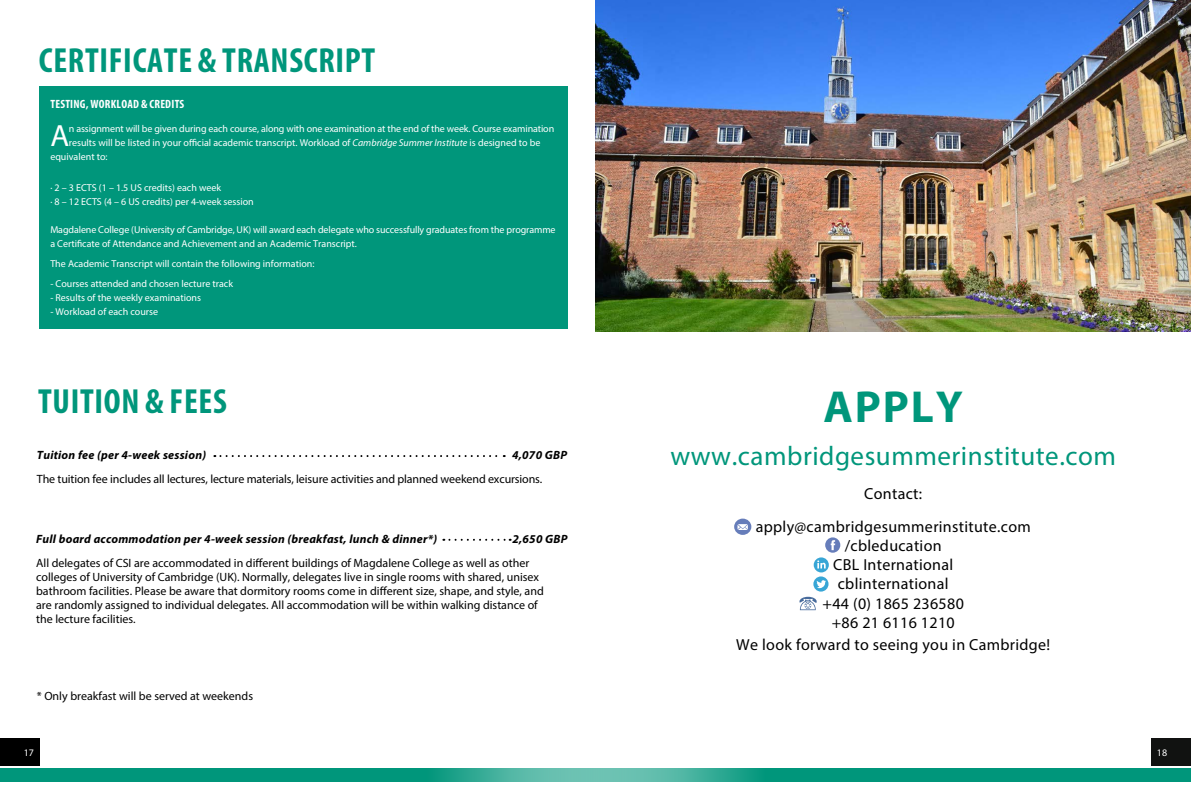
<style>
.page{position:relative;width:1191px;height:808px;background:#fff}
.page>*{position:absolute;margin:0;border:0;box-sizing:border-box;transform-origin:0 0}
.t1{font:700 45px "Myriad Pro";letter-spacing:.04em;color:#00967b}
.t2{font:700 condensed 35px "Myriad Pro";letter-spacing:.02em;color:#00967b}
.t3{font:30.8px "Myriad Pro";color:#fff}
.t4{font:27px "Myriad Pro";letter-spacing:.02em;color:#00967b}
.t5{font:16px/19.2px "Myriad Pro";letter-spacing:.02em;color:#000;text-align:center}
.t6{font:12px/14px "Myriad Pro";color:#000}
.t7{font:italic 700 12px "Myriad Pro";letter-spacing:.02em;color:#000}
.t8{font:700 condensed 12px "Myriad Pro";letter-spacing:.02em;color:#fff}
.t9{font:10px/14px "Myriad Pro";color:#fff}
.s1{font-style:italic}
</style>
<div class="page">
<div style="left:39px;top:86px;width:528px;height:243px;background:#00967b"></div>
<div style="left:0;top:738px;width:40px;height:27px;background:#000"></div>
<svg style="left:8px;top:769px;width:1183px;height:13px;background:#149e85"></svg>
<svg style="left:214px;top:455px;width:291px;height:2px"></svg>
<svg style="left:443px;top:539px;width:67px;height:2px"></svg>
<div style="left:1151px;top:738px;width:40px;height:27px;background:#111211"></div>
<svg style="left:734px;top:519px;width:17px;height:16px"></svg>
<svg style="left:799px;top:537px;width:41px;height:73px"></svg>
<img style="left:595px;top:0;width:596px;height:332px">
<h2 class="t2" style="left:39px;top:39px;width:338px">CERTIFICATE &amp; TRANSCRIPT</h2>
<p class="t8" style="left:50px;top:97px;width:135px">TESTING, WORKLOAD &amp; CREDITS</p>
<h3 class="t3" style="left:50px;top:117px;width:20px">A</h3>
<p class="t9" style="left:69px;top:122px;width:487px">n assignment will be given during each course, along with one examination at the end of the week. Course examination</p>
<p class="t9" style="left:69px;top:136px;width:473px">results will be listed in your official academic transcript. Workload of <span class="s1">Cambridge Summer Institute</span> is designed to be</p>
<p class="t9" style="left:50px;top:150px;width:59px">equivalent to:</p>
<p class="t9" style="left:50px;top:181px;width:205px">· 2 – 3 ECTS (1 – 1.5 US credits) each week<br>· 8 – 12 ECTS (4 – 6 US credits) per 4-week session</p>
<p class="t9" style="left:50px;top:223px;width:507px">Magdalene College (University of Cambridge, UK) will award each delegate who successfully graduates from the programme a Certificate of Attendance and Achievement and an Academic Transcript.</p>
<p class="t9" style="left:50px;top:256px;width:266px">The Academic Transcript will contain the following information:</p>
<p class="t9" style="left:50px;top:276px;width:184px">- Courses attended and chosen lecture track</p>
<p class="t9" style="left:50px;top:290px;width:152px">- Results of the weekly examinations</p>
<p class="t9" style="left:50px;top:304px;width:109px">- Workload of each course</p>
<h2 class="t2" style="left:38px;top:380px;width:190px">TUITION &amp; FEES</h2>
<p class="t7" style="left:37px;top:447px;width:171px">Tuition fee (per 4-week session)</p>
<p class="t7" style="left:512px;top:447px;width:56px">4,070 GBP</p>
<p class="t6" style="left:37px;top:472px;width:507px">The tuition fee includes all lectures, lecture materials, leisure activities and planned weekend excursions.</p>
<p class="t7" style="left:36px;top:531px;width:402px">Full board accommodation per 4-week session (breakfast, lunch &amp; dinner*)</p>
<p class="t7" style="left:512px;top:531px;width:56px">2,650 GBP</p>
<p class="t6" style="left:36px;top:556px;width:509px">All delegates of CSI are accommodated in different buildings of Magdalene College as well as other colleges of University of Cambridge (UK). Normally, delegates live in single rooms with shared, unisex bathroom facilities. Please be aware that dormitory rooms come in different size, shape, and style, and are randomly assigned to individual delegates. All accommodation will be within walking distance of the lecture facilities.</p>
<p class="t6" style="left:37px;top:688px;width:218px">* Only breakfast will be served at weekends</p>
<p class="t9" style="left:24px;top:745px;width:12px">17</p>
<h1 class="t1" style="left:823px;top:377px;width:141px">APPLY</h1>
<h3 class="t4" style="left:670px;top:439px;width:447px">www.cambridgesummerinstitute.com</h3>
<h3 class="t5" style="left:755px;top:476px;width:276px;line-height:33.2px">Contact: apply@cambridgesummerinstitute.com</h3>
<h3 class="t5" style="left:822px;top:536px;width:143px">/cbleducation<br>CBL International cblinternational +44 (0) 1865 236580 +86 21 6116 1210</h3>
<h3 class="t5" style="left:736px;top:635px;width:315px">We look forward to seeing you in Cambridge!</h3>
<p class="t9" style="left:1157px;top:745px;width:12px">18</p>
</div>
